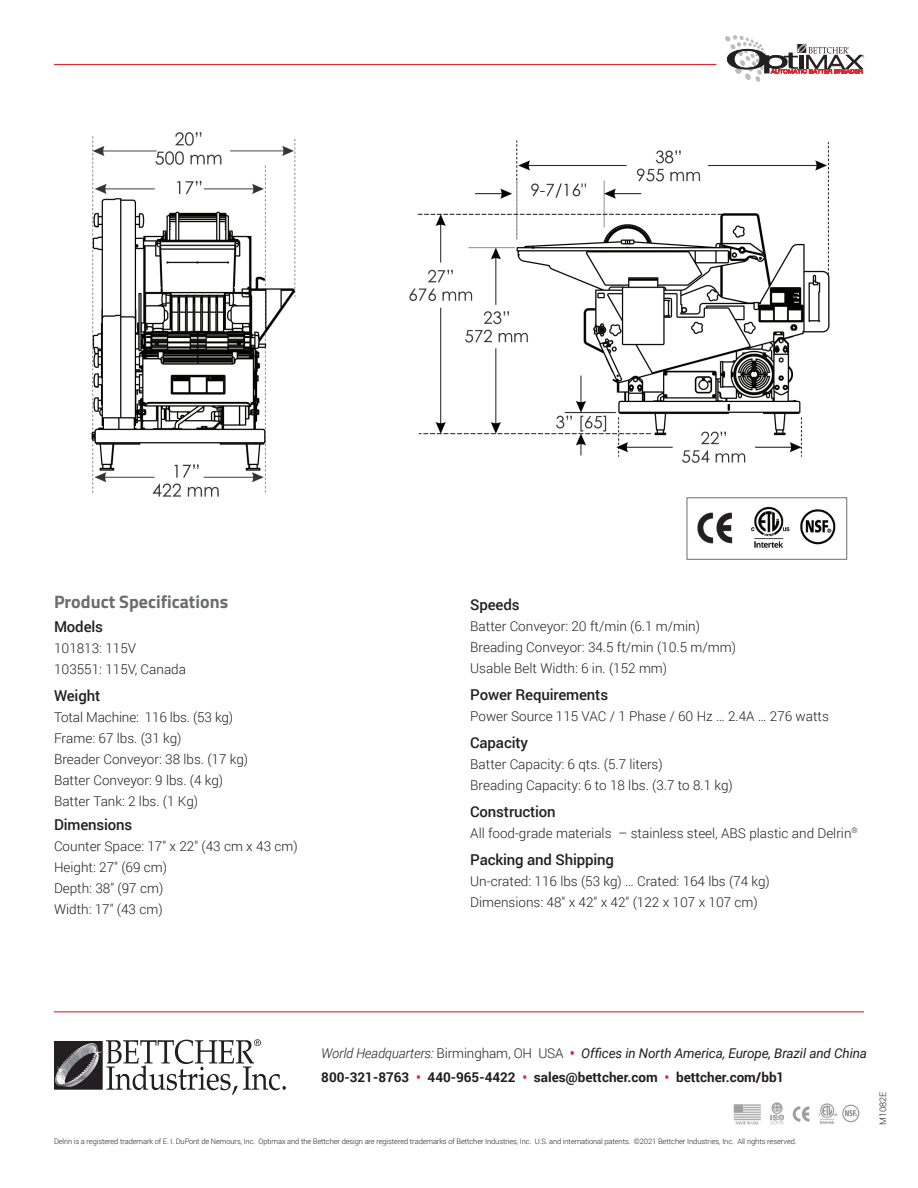
<style>
.page{position:relative;width:918px;height:1188px;background:#fff}
.page>*{position:absolute;margin:0;border:0;box-sizing:border-box;transform-origin:0 0}
.Subhead{font:700 18px "Titillium";color:#6c6d70}
.Text{font:500 15px "Roboto";letter-spacing:-.01em;color:#231f20}
.Text-2{font:300 13.5px/21px "Roboto";color:#231f20}
.Text-3{font:italic 13.5px "Roboto";letter-spacing:-.01em;color:#231f20}
.Text-4{font:700 13.5px "Roboto";color:#231f20}
.Text-5{font:300 9px "Roboto";color:#231f20}
.Text-6{font:300 7.5px "Roboto";letter-spacing:-.015em;color:#231f20}
.s1{font-weight:300}
.s2{font-weight:300;font-style:normal}
.s3{font-weight:900;font-style:normal;color:#da282e}
.s4{color:#da282e}
</style>
<div class="page">
<img style="left:91px;top:132px;width:205px;height:365px">
<svg style="left:106px;top:1039px;width:180px;height:56px"></svg>
<svg style="left:55px;top:1042px;width:47px;height:47px;background:#545253"></svg>
<div style="left:53px;top:1040px;width:51px;height:51px;border:1px solid #fefefe"></div>
<img style="left:77px;top:1043px;width:15px;height:7px">
<img style="left:733px;top:1102px;width:127px;height:23px">
<svg style="left:726px;top:36px;width:138px;height:45px"></svg>
<hr style="left:54px;top:1011px;width:810px;height:1px;background:#da282e">
<hr style="left:54px;top:64px;width:662px;height:1px;background:#da282e">
<img style="left:697px;top:506px;width:139px;height:42px">
<div style="left:687px;top:497px;width:160px;height:63px;border:1px solid #6c6d70"></div>
<img style="left:409px;top:140px;width:421px;height:323px">
<p class="Subhead" style="left:54px;top:587px;width:176px">Product Specifications</p>
<p class="Text" style="left:54px;top:616px;width:50px">Models</p>
<p class="Text-2" style="left:54px;top:637px;width:84px">101813: 115V</p>
<p class="Text-2" style="left:54px;top:658px;width:134px">103551: 115V, Canada</p>
<p class="Text" style="left:54px;top:685px;width:48px">Weight</p>
<p class="Text-2" style="left:54px;top:706px;width:181px">Total Machine: 116 lbs. (53 kg)</p>
<p class="Text-2" style="left:54px;top:727px;width:129px">Frame: 67 lbs. (31 kg)</p>
<p class="Text-2" style="left:54px;top:748px;width:196px">Breader Conveyor: 38 lbs. (17 kg)</p>
<p class="Text-2" style="left:54px;top:769px;width:171px">Batter Conveyor: 9 lbs. (4 kg)</p>
<p class="Text-2" style="left:54px;top:790px;width:146px">Batter Tank: 2 lbs. (1 Kg)</p>
<p class="Text" style="left:54px;top:814px;width:80px">Dimensions</p>
<p class="Text-2" style="left:54px;top:835px;width:245px">Counter Space: 17″ x 22″ (43 cm x 43 cm)</p>
<p class="Text-2" style="left:54px;top:856px;width:115px">Height: 27″ (69 cm)</p>
<p class="Text-2" style="left:54px;top:877px;width:111px">Depth: 38″ (97 cm)</p>
<p class="Text-2" style="left:54px;top:898px;width:110px">Width: 17″ (43 cm)</p>
<p class="Text" style="left:470px;top:594px;width:51px">Speeds</p>
<p class="Text-2" style="left:470px;top:615px;width:231px">Batter Conveyor: 20 ft/min (6.1 m/min)</p>
<p class="Text-2" style="left:470px;top:636px;width:267px">Breading Conveyor: 34.5 ft/min (10.5 m/mm)</p>
<p class="Text-2" style="left:470px;top:657px;width:198px">Usable Belt Width: 6 in. (152 mm)</p>
<p class="Text" style="left:470px;top:684px;width:139px">Power Requirements</p>
<p class="Text-2" style="left:470px;top:705px;width:360px">Power Source 115 VAC / 1 Phase / 60 Hz … 2.4A … 276 watts</p>
<p class="Text" style="left:470px;top:732px;width:59px">Capacity</p>
<p class="Text-2" style="left:470px;top:753px;width:194px">Batter Capacity: 6 qts. (5.7 liters)</p>
<p class="Text-2" style="left:470px;top:774px;width:264px">Breading Capacity: 6 to 18 lbs. (3.7 to 8.1 kg)</p>
<p class="Text" style="left:470px;top:801px;width:87px">Construction</p>
<p class="Text-2" style="left:470px;top:822px;width:389px">All food-grade materials – stainless steel, ABS plastic and Delrin<sup>®</sup></p>
<p class="Text" style="left:470px;top:849px;width:145px">Packing and Shipping</p>
<p class="Text-2" style="left:470px;top:870px;width:301px">Un-crated: 116 lbs (53 kg) … Crated: 164 lbs (74 kg)<br>Dimensions: 48″ x 42″ x 42″ (122 x 107 x 107 cm)</p>
<p class="Text-3" style="left:321px;top:1043px;width:547px"><span class="s1">World Headquarters:</span> <span class="s2">Birmingham, OH USA</span> <span class="s3">•</span> Offices in North America, Europe, Brazil and China</p>
<p class="Text-4" style="left:321px;top:1067px;width:465px">800-321-8763 <span class="s4">•</span> 440-965-4422 <span class="s4">•</span> sales@bettcher.com <span class="s4">•</span> bettcher.com/bb1</p>
<p class="Text-6" style="left:54px;top:1136px;width:744px">Delrin is a registered trademark of E. I. DuPont de Nemours, Inc. Optimax and the Bettcher design are registered trademarks of Bettcher Industries, Inc. U.S. and international patents. ©2021 Bettcher Industries, Inc. All rights reserved.</p>
<p class="Text-5" style="left:877px;top:1125px;width:35px;rotate:-90deg">M1082E</p>
</div>
